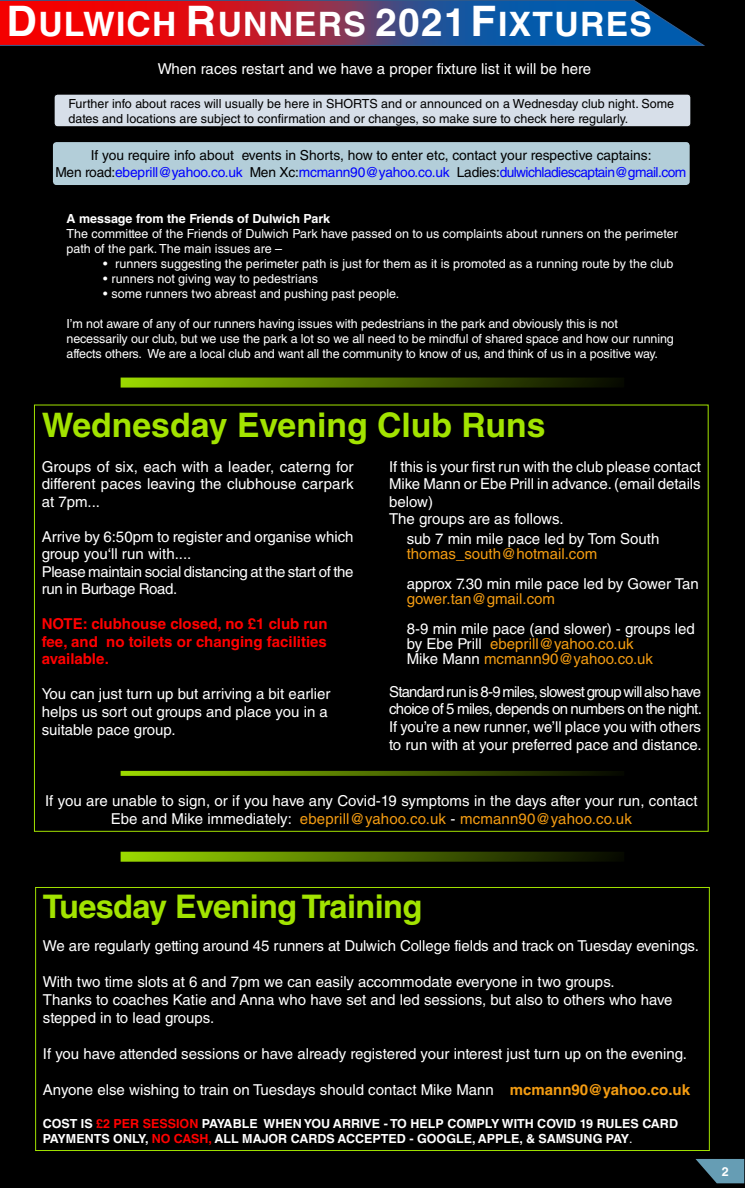
<style>
.page{position:relative;width:745px;height:1188px;background:#fff}
.page>*{position:absolute;margin:0;border:0;box-sizing:border-box;transform-origin:0 0}
.t1{font:700 33.75px "Helvetica LT Std";color:#a2e300}
.t2{font:700 33.62px "Helvetica LT Std";letter-spacing:.035em;color:#fff}
.t3{font:700 32.5px "Helvetica LT Std";letter-spacing:-.02em;color:#a2e300}
.t4{font:15px/17.5px "Helvetica LT Std";color:#fff}
.t5{font:15px/17.5px "Helvetica LT Std";letter-spacing:-.025em;color:#fff}
.t6{font:700 15px/17.5px "Helvetica LT Std";color:#f00;text-align:justify}
.t7{font:15px "Helvetica LT Std";color:#f39c12}
.t8{font:13.75px/16.5px "Helvetica LT Std";letter-spacing:-.015em;color:#000;text-align:center}
.t9{font:12.5px/15px "Helvetica LT Std";letter-spacing:-.01em;color:#fff}
.t10{font:700 12.5px/15px "Helvetica LT Std";color:#fff}
.t11{font:12.5px/15px "Helvetica LT Std";color:#000}
.s1{font-size:42px}
.s2{font-size:38.75px}
.s3{color:#00f}
.s4{color:#f39c12}
.s5{color:#000}
.s6{font-weight:700;color:#f39c12}
.s7{color:#f00}
.s8{font-weight:400}
</style>
<div class="page">
<div style="left:0;top:0;width:744px;height:1187px;background:#000"></div>
<div style="left:54px;top:94px;width:636px;height:33px;background:#d7dfe9;border-radius:4px"></div>
<div style="left:54px;top:94px;width:636px;height:33px;border:1px solid #000;border-radius:4px"></div>
<svg style="left:0;top:0;width:705px;height:46px;background:#723055"></svg>
<div style="left:53px;top:142px;width:636px;height:43px;background:#b3ced9;border-radius:4px"></div>
<div style="left:35px;top:887px;width:674px;height:263px;border:1px solid #a2e300"></div>
<svg style="left:120px;top:851px;width:501px;height:10px;background:#4b6900"></svg>
<svg style="left:120px;top:377px;width:501px;height:10px;background:#4c6b00"></svg>
<svg style="left:120px;top:770px;width:498px;height:5px;background:#435e00"></svg>
<svg style="left:695px;top:1150px;width:48px;height:32px"></svg>
<h2 class="t2" style="left:7px;top:4px;width:646px"><span class="s1">D</span>ULWICH <span class="s1">R</span>UNNERS <span class="s2">2021</span><span class="s1">F</span>IXTURES</h2>
<p class="t4" style="left:158px;top:60px;width:434px">When races restart and we have a proper fixture list it will be here</p>
<p class="t11" style="left:68px;top:96px;width:607px">Further info about races will usually be here in SHORTS and or announced on a Wednesday club night. Some dates and locations are subject to confirmation and or changes, so make sure to check here regularly.</p>
<p class="t8" style="left:55px;top:147px;width:632px">If you require info about events in Shorts, how to enter etc, contact your respective captains:<br>Men road:<span class="s3">ebeprill@yahoo.co.uk</span> Men Xc:<span class="s3">mcmann90@yahoo.co.uk</span> Ladies:<span class="s3">dulwichladiescaptain@gmail.com</span></p>
<p class="t10" style="left:66px;top:211px;width:265px">A message from the Friends of Dulwich Park</p>
<p class="t9" style="left:66px;top:226px;width:612px">The committee of the Friends of Dulwich Park have passed on to us complaints about runners on the perimeter path of the park. The main issues are –</p>
<p class="t9" style="left:103px;top:256px;width:571px">• runners suggesting the perimeter path is just for them as it is promoted as a running route by the club</p>
<p class="t9" style="left:103px;top:271px;width:216px">• runners not giving way to pedestrians</p>
<p class="t9" style="left:103px;top:286px;width:297px">• some runners two abreast and pushing past people.</p>
<p class="t9" style="left:66px;top:316px;width:608px">I’m not aware of any of our runners having issues with pedestrians in the park and obviously this is not necessarily our club, but we use the park a lot so we all need to be mindful of shared space and how our running affects others. We are a local club and want all the community to know of us, and think of us in a positive way.</p>
<h1 class="t1" style="left:42px;top:404px;width:505px">Wednesday Evening Club Runs</h1>
<p class="t4" style="left:42px;top:457px;width:313px;text-align:justify">Groups of six, each with a leader, caterng for different paces leaving the clubhouse carpark at 7pm...</p>
<p class="t5" style="left:42px;top:527px;width:313px">Arrive by 6:50pm to register and organise which group you‘ll run with....<br>Please maintain social distancing at the start of the run in Burbage Road.</p>
<p class="t6" style="left:42px;top:615px;width:287px">NOTE: clubhouse closed, no £1 club run fee, and no toilets or changing facilities available.</p>
<p class="t4" style="left:42px;top:685px;width:290px">You can just turn up but arriving a bit earlier helps us sort out groups and place you in a suitable pace group.</p>
<p class="t4" style="left:389px;top:457px;width:313px">If this is your first run with the club please contact Mike Mann or Ebe Prill in advance. (email details below)<br>The groups are as follows.</p>
<p class="t4" style="left:406px;top:530px;width:254px">sub 7 min mile pace led by Tom South</p>
<p class="t7" style="left:406px;top:545px;width:192px">thomas_south@hotmail.com</p>
<p class="t4" style="left:406px;top:575px;width:293px">approx 7.30 min mile pace led by Gower Tan</p>
<p class="t7" style="left:406px;top:590px;width:150px">gower.tan@gmail.com</p>
<p class="t4" style="left:406px;top:621px;width:289px;line-height:15px">8-9 min mile pace (and slower) - groups led by Ebe Prill <span class="s4">ebeprill@yahoo.co.uk<br></span>Mike Mann <span class="s4">mcmann90@yahoo.co.uk</span></p>
<p class="t4" style="left:389px;top:682px;width:314px;text-align:justify">Standard run is 8-9 miles, slowest group will also have choice of 5 miles, depends on numbers on the night.<br>If you’re a new runner, we’ll place you with others to run with at your preferred pace and distance.</p>
<p class="t4" style="left:45px;top:791px;width:653px;line-height:18px;text-align:center">If you are unable to sign, or if you have any Covid-19 symptoms in the days after your run, contact<br>Ebe and Mike immediately: <span class="s4">ebeprill@yahoo.co.uk</span> - <span class="s4">mcmann90@yahoo.co.uk</span></p>
<h3 class="t3" style="left:43px;top:886px;width:380px">Tuesday Evening Training</h3>
<p class="t4" style="left:43px;top:936px;width:657px">We are regularly getting around 45 runners at Dulwich College fields and track on Tuesday evenings.</p>
<p class="t4" style="left:43px;top:972px;width:631px;line-height:18px">With two time slots at 6 and 7pm we can easily accommodate everyone in two groups.<br>Thanks to coaches Katie and Anna who have set and led sessions, but also to others who have stepped in to lead groups.</p>
<p class="t4" style="left:43px;top:1044px;width:645px">If you have attended sessions or have already registered your interest just turn up on the evening.</p>
<p class="t4" style="left:43px;top:1080px;width:648px">Anyone else wishing to train on Tuesdays should contact Mike Mann<span class="s5">:</span> <span class="s6">mcmann90@yahoo.co.uk</span></p>
<p class="t10" style="left:43px;top:1115px;width:636px">COST IS <span class="s7">£2 PER SESSION</span> PAYABLE WHEN YOU ARRIVE - TO HELP COMPLY WITH COVID 19 RULES CARD<br>PAYMENTS ONLY, <span class="s7">NO CASH,</span> ALL MAJOR CARDS ACCEPTED - GOOGLE, APPLE, &amp; SAMSUNG PAY<span class="s8">.</span></p>
<p class="t10" style="left:721px;top:1163px;width:8px">2</p>
</div>
